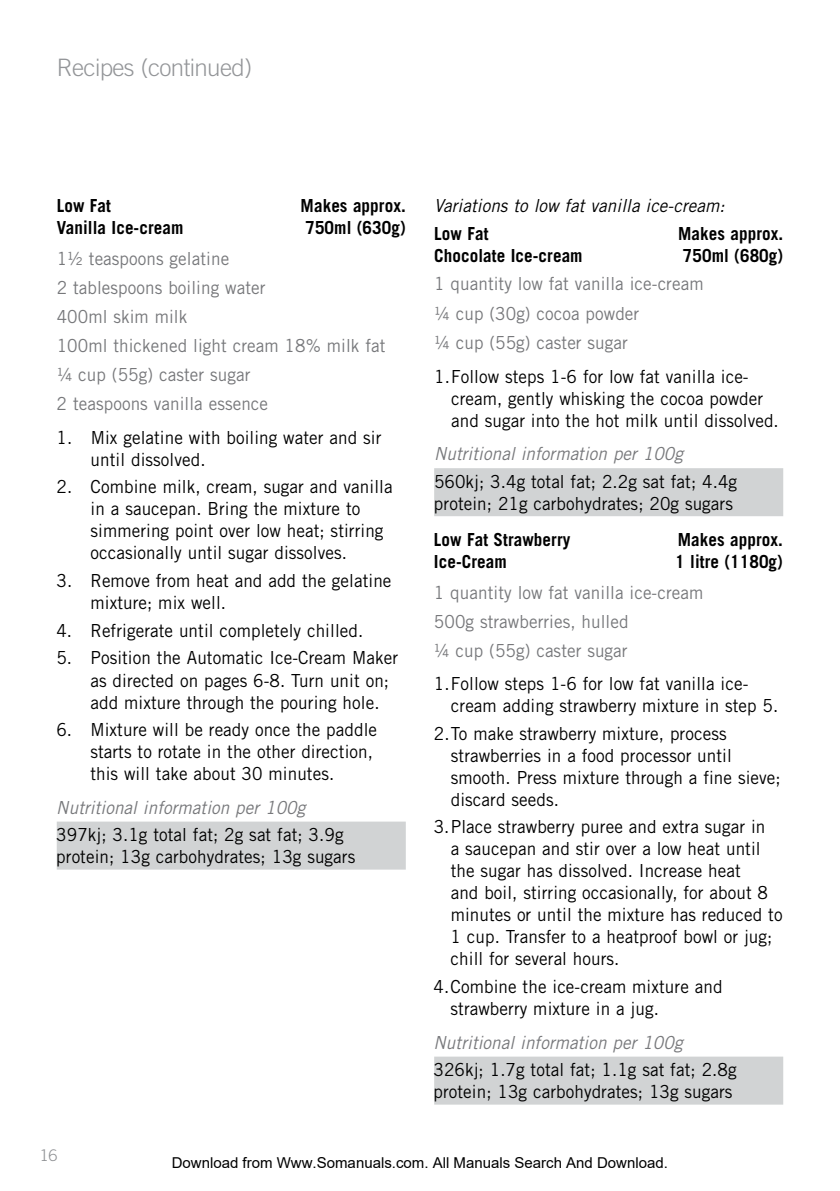
<style>
.page{position:relative;width:840px;height:1191px;background:#fff}
.page>*{position:absolute;margin:0;border:0;box-sizing:border-box;transform-origin:0 0}
.t1{font:300 24px "Trade Gothic";letter-spacing:-.025em;color:#939598}
.t2{font:18px/22px "Trade Gothic";letter-spacing:.005em;color:#000;scale:.95 1}
.t3{font:18px/29px "Trade Gothic";letter-spacing:.005em;color:#77787b;scale:.95 1}
.t4{font:700 18px "Trade Gothic";letter-spacing:.005em;color:#000;scale:.95 1}
.t5{font:italic 18px "Trade Gothic";letter-spacing:.005em;color:#77787b;scale:.95 1}
.t6{font:italic 18px "Trade Gothic";letter-spacing:.005em;color:#000;scale:.95 1}
.t7{font:300 16px "Trade Gothic";color:#8f9194}
.t8{font:15px "Arial";color:#000}
</style>
<div class="page">
<div style="left:57px;top:821px;width:348px;height:48px;background:#d1d3d4"></div>
<div style="left:434px;top:468px;width:348px;height:48px;background:#d1d3d4"></div>
<div style="left:434px;top:1056px;width:348px;height:48px;background:#d1d3d4"></div>
<h1 class="t1" style="left:57px;top:53px;width:197px">Recipes (continued)</h1>
<p class="t4" style="left:57px;top:195px;width:59px">Low Fat</p>
<p class="t4" style="left:300px;top:195px;width:112px">Makes approx.</p>
<p class="t4" style="left:57px;top:217px;width:135px">Vanilla Ice-cream</p>
<p class="t4" style="left:305px;top:217px;width:107px">750ml (630g)</p>
<p class="t3" style="left:57px;top:244px;width:347px">1½ teaspoons gelatine<br>2 tablespoons boiling water<br>400ml skim milk<br>100ml thickened light cream 18% milk fat ¼ cup (55g) caster sugar<br>2 teaspoons vanilla essence</p>
<p class="t2" style="left:91px;top:426px;width:307px;text-indent:-34px">1. Mix gelatine with boiling water and sir until dissolved.</p>
<p class="t2" style="left:90px;top:476px;width:319px;text-indent:-34px">2. Combine milk, cream, sugar and vanilla in a saucepan. Bring the mixture to simmering point over low heat; stirring occasionally until sugar dissolves.</p>
<p class="t2" style="left:90px;top:569px;width:318px;text-indent:-34px">3. Remove from heat and add the gelatine mixture; mix well.</p>
<p class="t2" style="left:56px;top:619px;width:324px">4. Refrigerate until completely chilled.</p>
<p class="t2" style="left:90px;top:647px;width:325px;text-indent:-34px">5. Position the Automatic Ice-Cream Maker as directed on pages 6-8. Turn unit on; add mixture through the pouring hole.</p>
<p class="t2" style="left:90px;top:718px;width:303px;text-indent:-34px">6. Mixture will be ready once the paddle starts to rotate in the other direction, this will take about 30 minutes.</p>
<p class="t5" style="left:56px;top:796px;width:263px">Nutritional information per 100g</p>
<p class="t2" style="left:56px;top:823px;width:316px">397kj; 3.1g total fat; 2g sat fat; 3.9g protein; 13g carbohydrates; 13g sugars</p>
<p class="t6" style="left:434px;top:195px;width:307px">Variations to low fat vanilla ice-cream:</p>
<p class="t4" style="left:434px;top:223px;width:59px">Low Fat</p>
<p class="t4" style="left:677px;top:223px;width:112px">Makes approx.</p>
<p class="t4" style="left:434px;top:245px;width:158px">Chocolate Ice-cream</p>
<p class="t4" style="left:682px;top:245px;width:107px">750ml (680g)</p>
<p class="t3" style="left:434px;top:268px;width:285px;line-height:29.8px">1 quantity low fat vanilla ice-cream ¼ cup (30g) cocoa powder<br>¼ cup (55g) caster sugar</p>
<p class="t2" style="left:451px;top:365px;width:346px;text-indent:-17px">1. Follow steps 1-6 for low fat vanilla ice&shy;cream, gently whisking the cocoa powder and sugar into the hot milk until dissolved.</p>
<p class="t5" style="left:434px;top:443px;width:263px">Nutritional information per 100g</p>
<p class="t2" style="left:433px;top:470px;width:320px">560kj; 3.4g total fat; 2.2g sat fat; 4.4g protein; 21g carbohydrates; 20g sugars</p>
<p class="t4" style="left:433px;top:528px;width:145px">Low Fat Strawberry</p>
<p class="t4" style="left:677px;top:528px;width:112px">Makes approx.</p>
<p class="t4" style="left:433px;top:550px;width:78px">Ice-Cream</p>
<p class="t4" style="left:674px;top:550px;width:115px">1 litre (1180g)</p>
<p class="t3" style="left:433px;top:577px;width:285px">1 quantity low fat vanilla ice-cream<br>500g strawberries, hulled<br>¼ cup (55g) caster sugar</p>
<p class="t2" style="left:450px;top:672px;width:346px;text-indent:-17px">1. Follow steps 1-6 for low fat vanilla ice&shy;cream adding strawberry mixture in step 5.</p>
<p class="t2" style="left:450px;top:722px;width:348px;text-indent:-17px">2. To make strawberry mixture, process strawberries in a food processor until smooth. Press mixture through a fine sieve; discard seeds.</p>
<p class="t2" style="left:450px;top:816px;width:351px;text-indent:-17px">3. Place strawberry puree and extra sugar in<br>a saucepan and stir over a low heat until the sugar has dissolved. Increase heat<br>and boil, stirring occasionally, for about 8 minutes or until the mixture has reduced to 1 cup. Transfer to a heatproof bowl or jug; chill for several hours.</p>
<p class="t2" style="left:450px;top:975px;width:288px;text-indent:-17px">4. Combine the ice-cream mixture and strawberry mixture in a jug.</p>
<p class="t5" style="left:433px;top:1031px;width:263px">Nutritional information per 100g</p>
<p class="t2" style="left:433px;top:1058px;width:320px">326kj; 1.7g total fat; 1.1g sat fat; 2.8g protein; 13g carbohydrates; 13g sugars</p>
<p class="t7" style="left:40px;top:1145px;width:19px">16</p>
<p class="t8" style="left:172px;top:1154px;width:497px">Download from Www.Somanuals.com. All Manuals Search And Download.</p>
</div>
